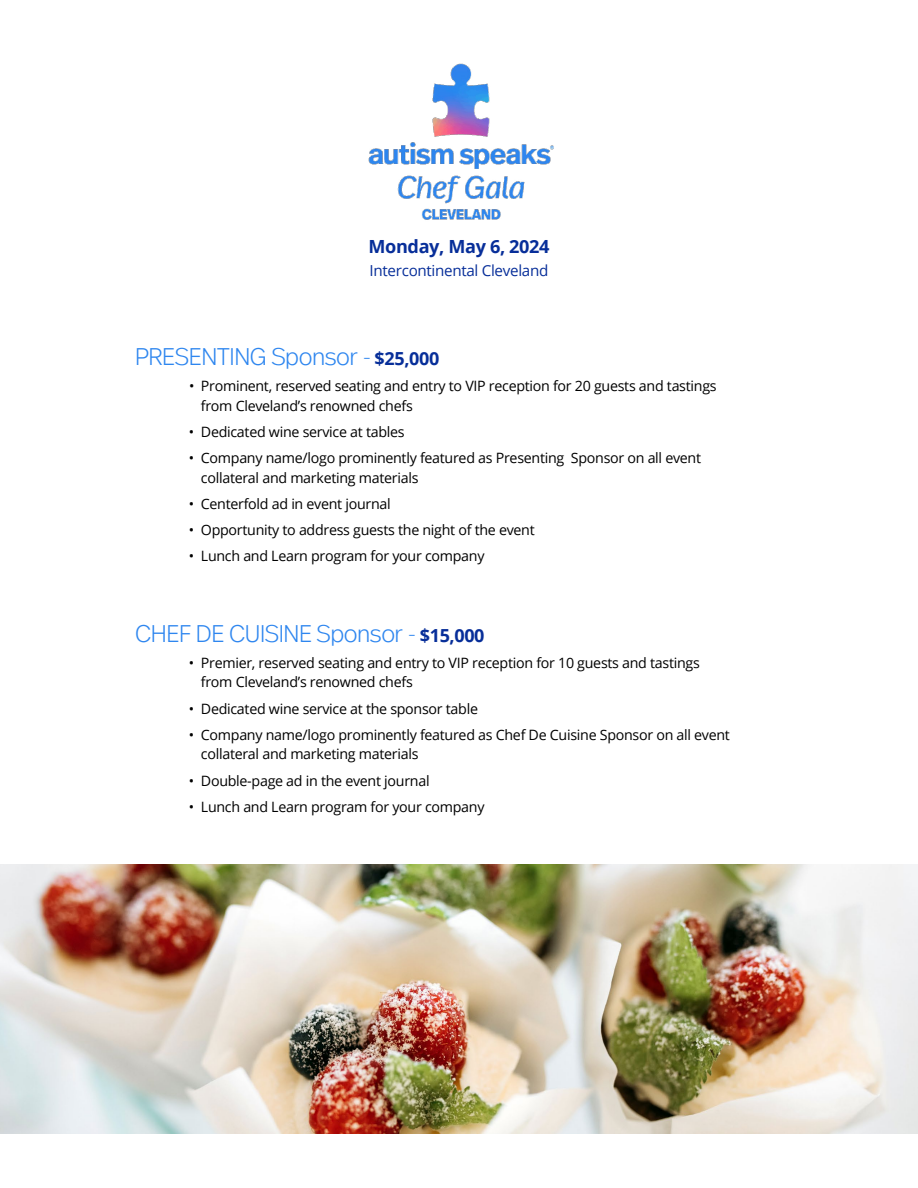
<style>
.page{position:relative;width:918px;height:1188px;background:#fff}
.page>*{position:absolute;margin:0;border:0;box-sizing:border-box;transform-origin:0 0}
.t1{font:300 24px "Real Head Pro";letter-spacing:-.02em;color:#2e86ef}
.t2{font:700 18.15px "Open Sans";letter-spacing:-.02em;color:#072e99}
.t3{font:15.15px "Open Sans";letter-spacing:-.02em;color:#072e99}
.t4{font:14.25px/19.5px "Open Sans";letter-spacing:-.02em;color:#000}
.s1{font-family:"Open Sans"}
.s2{font-family:"Open Sans";font-weight:700;font-size:18px;color:#072e99}
</style>
<div class="page">
<img style="left:368px;top:63px;width:186px;height:157px">
<img style="left:0;top:864px;width:918px;height:270px">
<p class="t2" style="left:368px;top:234px;width:183px">Monday, May 6, 2024</p>
<p class="t3" style="left:370px;top:260px;width:180px">Intercontinental Cleveland</p>
<h1 class="t1" style="left:135px;top:340px;width:306px">PRESENTING Sponsor <span class="s1">-</span> <span class="s2">$25,000</span></h1>
<p class="t4" style="left:201px;top:376px;width:517px;text-indent:-12px">• Prominent, reserved seating and entry to VIP reception for 20 guests and tastings from Cleveland’s renowned chefs</p>
<p class="t4" style="left:189px;top:422px;width:217px">• Dedicated wine service at tables</p>
<p class="t4" style="left:201px;top:448px;width:502px;text-indent:-12px">• Company name/logo prominently featured as Presenting Sponsor on all event collateral and marketing materials</p>
<p class="t4" style="left:189px;top:493px;width:203px">• Centerfold ad in event journal</p>
<p class="t4" style="left:189px;top:520px;width:347px">• Opportunity to address guests the night of the event</p>
<p class="t4" style="left:189px;top:546px;width:297px">• Lunch and Learn program for your company</p>
<h1 class="t1" style="left:135px;top:616px;width:351px">CHEF DE CUISINE Sponsor <span class="s1">-</span> <span class="s2">$15,000</span></h1>
<p class="t4" style="left:201px;top:653px;width:501px;text-indent:-12px">• Premier, reserved seating and entry to VIP reception for 10 guests and tastings from Cleveland’s renowned chefs</p>
<p class="t4" style="left:189px;top:698px;width:291px">• Dedicated wine service at the sponsor table</p>
<p class="t4" style="left:201px;top:725px;width:531px;text-indent:-12px">• Company name/logo prominently featured as Chef De Cuisine Sponsor on all event collateral and marketing materials</p>
<p class="t4" style="left:189px;top:770px;width:242px">• Double-page ad in the event journal</p>
<p class="t4" style="left:189px;top:796px;width:297px">• Lunch and Learn program for your company</p>
</div>
